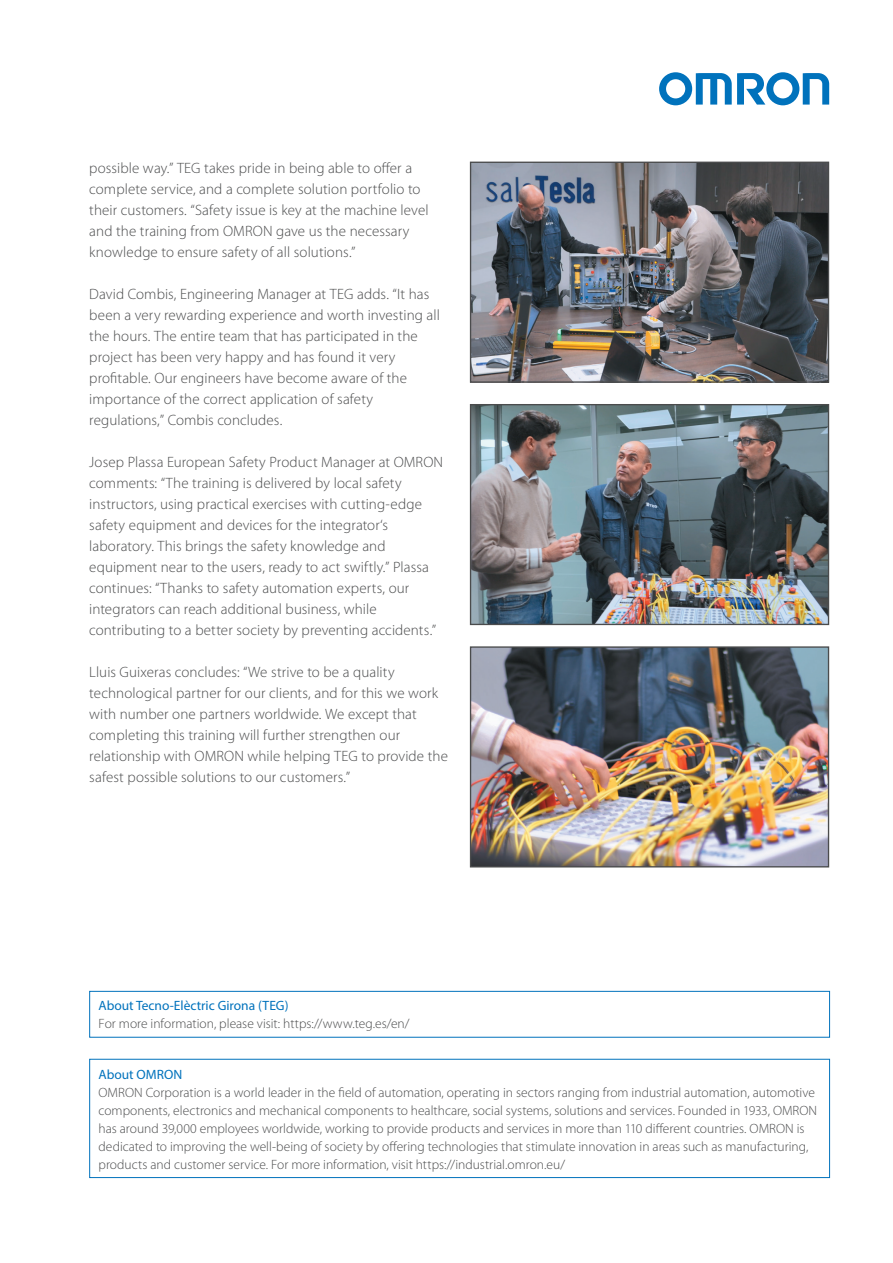
<style>
.page{position:relative;width:893px;height:1263px;background:#fff}
.page>*{position:absolute;margin:0;border:0;box-sizing:border-box;transform-origin:0 0}
.t1{font:300 15px/21px "Myriad Pro";letter-spacing:.005em;color:#4b4c4d}
.t2{font:300 13.5px/18px "Myriad Pro";color:#4b4c4d}
.t3{font:13.5px "Myriad Pro";color:#0072bc}
</style>
<div class="page">
<svg style="left:659px;top:72px;width:170px;height:33px"></svg>
<img style="left:472px;top:164px;width:355px;height:217px">
<div style="left:470px;top:162px;width:359px;height:221px;border:1px solid #4b4c4d"></div>
<img style="left:472px;top:406px;width:355px;height:217px">
<div style="left:470px;top:404px;width:359px;height:221px;border:1px solid #4b4c4d"></div>
<img style="left:472px;top:648px;width:355px;height:217px">
<div style="left:470px;top:646px;width:359px;height:221px;border:1px solid #4b4c4d"></div>
<div style="left:89px;top:991px;width:741px;height:46px;border:1px solid #0072bc"></div>
<div style="left:89px;top:1059px;width:741px;height:119px;border:1px solid #0072bc"></div>
<p class="t1" style="left:89px;top:158px;width:341px">possible way.” TEG takes pride in being able to offer a complete service, and a complete solution portfolio to their customers. “Safety issue is key at the machine level and the training from OMRON gave us the necessary knowledge to ensure safety of all solutions.”</p>
<p class="t1" style="left:89px;top:284px;width:352px">David Combis, Engineering Manager at TEG adds. “It has been a very rewarding experience and worth investing all the hours. The entire team that has participated in the project has been very happy and has found it very profitable. Our engineers have become aware of the importance of the correct application of safety regulations,” Combis concludes.</p>
<p class="t1" style="left:89px;top:452px;width:355px">Josep Plassa European Safety Product Manager at OMRON comments: “The training is delivered by local safety instructors, using practical exercises with cutting-edge safety equipment and devices for the integrator‘s laboratory. This brings the safety knowledge and equipment near to the users, ready to act swiftly.” Plassa continues: “Thanks to safety automation experts, our integrators can reach additional business, while contributing to a better society by preventing accidents.”</p>
<p class="t1" style="left:89px;top:662px;width:360px">Lluis Guixeras concludes: “We strive to be a quality technological partner for our clients, and for this we work with number one partners worldwide. We except that completing this training will further strengthen our relationship with OMRON while helping TEG to provide the safest possible solutions to our customers.”</p>
<p class="t3" style="left:99px;top:997px;width:191px">About Tecno-Elèctric Girona (TEG)</p>
<p class="t2" style="left:99px;top:1015px;width:313px">For more information, please visit: https://www.teg.es/en/</p>
<p class="t3" style="left:99px;top:1066px;width:85px">About OMRON</p>
<p class="t2" style="left:99px;top:1083px;width:720px">OMRON Corporation is a world leader in the field of automation, operating in sectors ranging from industrial automation, automotive components, electronics and mechanical components to healthcare, social systems, solutions and services. Founded in 1933, OMRON has around 39,000 employees worldwide, working to provide products and services in more than 110 different countries. OMRON is dedicated to improving the well-being of society by offering technologies that stimulate innovation in areas such as manufacturing, products and customer service. For more information, visit https://industrial.omron.eu/</p>
</div>
